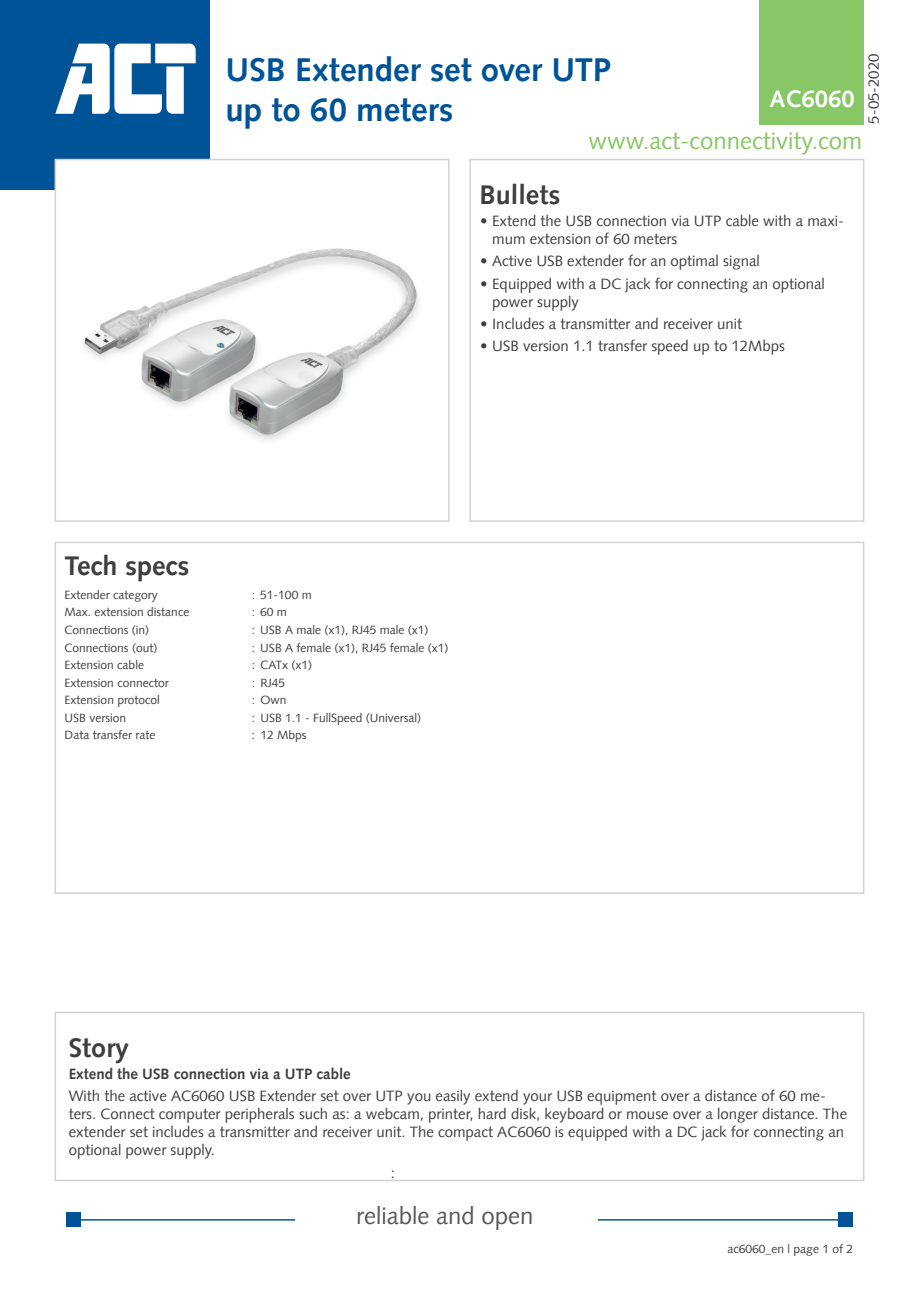
<style>
.page{position:relative;width:919px;height:1289px;background:#fff}
.page>*{position:absolute;margin:0;border:0;box-sizing:border-box;transform-origin:0 0}
.t1{font:700 33px/39.6px "Syntax LT";color:#015397}
.t2{font:700 27px "Syntax LT";color:#3e3e3f}
.t3{font:24px "Syntax LT";color:#87c765}
.t4{font:24px "Syntax LT";color:#57585a}
.t5{font:700 24px "Syntax LT";color:#fff}
.t6{font:15px/18px "Syntax LT";color:#3e3e3f}
.t7{font:700 15px "Syntax LT";color:#3e3e3f}
.t8{font:12px "Syntax LT";color:#3e3e3f}
</style>
<div class="page">
<hr style="left:75px;top:1219px;width:766px;height:1px;background:#015397">
<div style="left:66px;top:1212px;width:15px;height:15px;background:#015397"></div>
<div style="left:837px;top:1212px;width:15px;height:15px;background:#015397"></div>
<div style="left:295px;top:1203px;width:302px;height:23px;background:#fff"></div>
<div style="left:0;top:0;width:209px;height:189px;background:#015397"></div>
<svg style="left:55px;top:44px;width:141px;height:70px"></svg>
<div style="left:759px;top:0;width:104px;height:124px;background:#87c765"></div>
<div style="left:55px;top:159px;width:394px;height:362px;background:#fff"></div>
<img style="left:84px;top:248px;width:335px;height:193px">
<div style="left:55px;top:159px;width:394px;height:363px;border:2px solid #d1d2d4"></div>
<div style="left:55px;top:1011px;width:809px;height:170px;border:2px solid #d1d2d4"></div>
<div style="left:55px;top:541px;width:809px;height:352px;border:2px solid #d1d2d4"></div>
<div style="left:469px;top:159px;width:395px;height:363px;border:2px solid #d1d2d4"></div>
<h1 class="t1" style="left:225px;top:50px;width:387px">USB Extender set over UTP up to 60 meters</h1>
<h3 class="t5" style="left:769px;top:85px;width:87px">AC6060</h3>
<h3 class="t3" style="left:588px;top:126px;width:275px">www.act-connectivity.com</h3>
<p class="t6" style="left:864px;top:124px;width:72px;rotate:-90deg">5-05-2020</p>
<h2 class="t2" style="left:479px;top:179px;width:82px">Bullets</h2>
<p class="t6" style="left:492px;top:212px;width:353px;text-indent:-12px">• Extend the USB connection via UTP cable with a maxi&shy;mum extension of 60 meters</p>
<p class="t6" style="left:480px;top:252px;width:281px">• Active USB extender for an optimal signal</p>
<p class="t6" style="left:492px;top:274px;width:334px;text-indent:-12px">• Equipped with a DC jack for connecting an optional power supply</p>
<p class="t6" style="left:480px;top:315px;width:263px">• Includes a transmitter and receiver unit</p>
<p class="t6" style="left:480px;top:337px;width:306px">• USB version 1.1 transfer speed up to 12Mbps</p>
<h2 class="t2" style="left:65px;top:549px;width:126px">Tech specs</h2>
<p class="t8" style="left:65px;top:587px;width:95px">Extender category</p>
<p class="t8" style="left:252px;top:587px;width:61px">: 51-100 m</p>
<p class="t8" style="left:65px;top:605px;width:126px">Max. extension distance</p>
<p class="t8" style="left:252px;top:605px;width:37px">: 60 m</p>
<p class="t8" style="left:65px;top:622px;width:86px">Connections (in)</p>
<p class="t8" style="left:252px;top:622px;width:178px">: USB A male (x1), RJ45 male (x1)</p>
<p class="t8" style="left:65px;top:640px;width:94px">Connections (out)</p>
<p class="t8" style="left:252px;top:640px;width:198px">: USB A female (x1), RJ45 female (x1)</p>
<p class="t8" style="left:65px;top:657px;width:81px">Extension cable</p>
<p class="t8" style="left:252px;top:657px;width:62px">: CATx (x1)</p>
<p class="t8" style="left:65px;top:675px;width:106px">Extension connector</p>
<p class="t8" style="left:252px;top:675px;width:35px">: RJ45</p>
<p class="t8" style="left:65px;top:692px;width:97px">Extension protocol</p>
<p class="t8" style="left:252px;top:692px;width:36px">: Own</p>
<p class="t8" style="left:65px;top:710px;width:63px">USB version</p>
<p class="t8" style="left:252px;top:710px;width:171px">: USB 1.1 - FullSpeed (Universal)</p>
<p class="t8" style="left:65px;top:727px;width:92px">Data transfer rate</p>
<p class="t8" style="left:252px;top:727px;width:56px">: 12 Mbps</p>
<h2 class="t2" style="left:69px;top:1032px;width:61px">Story</h2>
<p class="t7" style="left:69px;top:1065px;width:283px">Extend the USB connection via a UTP cable</p>
<p class="t6" style="left:69px;top:1087px;width:779px">With the active AC6060 USB Extender set over UTP you easily extend your USB equipment over a distance of 60 me&shy;ters. Connect computer peripherals such as: a webcam, printer, hard disk, keyboard or mouse over a longer distance. The extender set includes a transmitter and receiver unit. The compact AC6060 is equipped with a DC jack for connecting an optional power supply.</p>
<p class="t6" style="left:391px;top:1163px;width:6px">:</p>
<h3 class="t4" style="left:356px;top:1201px;width:179px">reliable and open</h3>
<p class="t8" style="left:727px;top:1241px;width:127px">ac6060_en | page 1 of 2</p>
</div>
